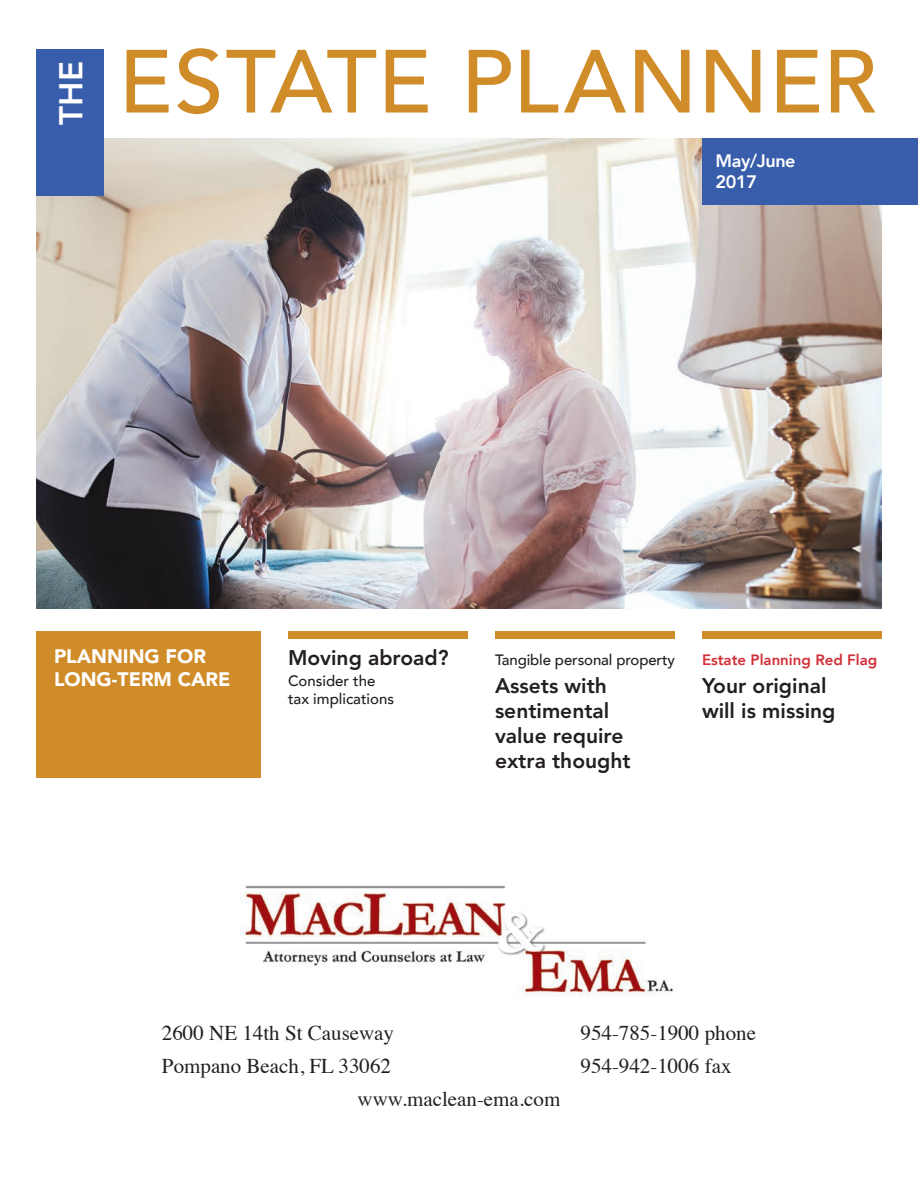
<style>
.page{position:relative;width:918px;height:1188px;background:#fff}
.page>*{position:absolute;margin:0;border:0;box-sizing:border-box;transform-origin:0 0}
.t1{font:500 88.5px "Avenir";letter-spacing:.005em;color:#d08c29}
.t2{font:800 33px "Avenir";color:#fff}
.t3{font:21px "Times";color:#231f20}
.t4{font:800 21px/25.2px "Avenir LT Std";color:#231f20}
.t5{font:900 19.5px/23.4px "Avenir";color:#fff}
.t6{font:800 18px/21.6px "Avenir";letter-spacing:-.02em;color:#fff}
.t7{font:500 15px/18px "Avenir";color:#231f20}
.t8{font:800 15px "Avenir";color:#d23038}
</style>
<div class="page">
<img style="left:36px;top:138px;width:846px;height:471px">
<div style="left:36px;top:632px;width:225px;height:146px;background:#d08c29"></div>
<div style="left:36px;top:50px;width:68px;height:146px;background:#385dab"></div>
<div style="left:702px;top:138px;width:216px;height:67px;background:#385dab"></div>
<div style="left:288px;top:632px;width:180px;height:7px;background:#d08c29"></div>
<div style="left:495px;top:632px;width:180px;height:7px;background:#d08c29"></div>
<div style="left:702px;top:632px;width:180px;height:7px;background:#d08c29"></div>
<img style="left:240px;top:885px;width:433px;height:111px">
<h2 class="t2" style="left:45px;top:124px;width:65px;rotate:-90deg">THE</h2>
<h1 class="t1" style="left:118px;top:5px;width:760px">ESTATE PLANNER</h1>
<p class="t6" style="left:716px;top:149px;width:82px">May/June<br>2017</p>
<p class="t5" style="left:54px;top:644px;width:178px">PLANNING FOR<br>LONG-TERM CARE</p>
<p class="t4" style="left:288px;top:646px;width:162px">Moving abroad?</p>
<p class="t7" style="left:288px;top:671px;width:108px">Consider the tax implications</p>
<p class="t7" style="left:495px;top:649px;width:181px">Tangible personal property</p>
<p class="t4" style="left:495px;top:673px;width:137px">Assets with sentimental value require extra thought</p>
<p class="t8" style="left:702px;top:648px;width:177px">Estate Planning Red Flag</p>
<p class="t4" style="left:702px;top:673px;width:135px">Your original will is missing</p>
<p class="t3" style="left:162px;top:1014px;width:234px">2600 NE 14th St Causeway</p>
<p class="t3" style="left:581px;top:1014px;width:177px">954-785-1900 phone</p>
<p class="t3" style="left:162px;top:1046px;width:231px">Pompano Beach, FL 33062</p>
<p class="t3" style="left:581px;top:1046px;width:153px">954-942-1006 fax</p>
<p class="t3" style="left:358px;top:1079px;width:204px">www.maclean-ema.com</p>
</div>
